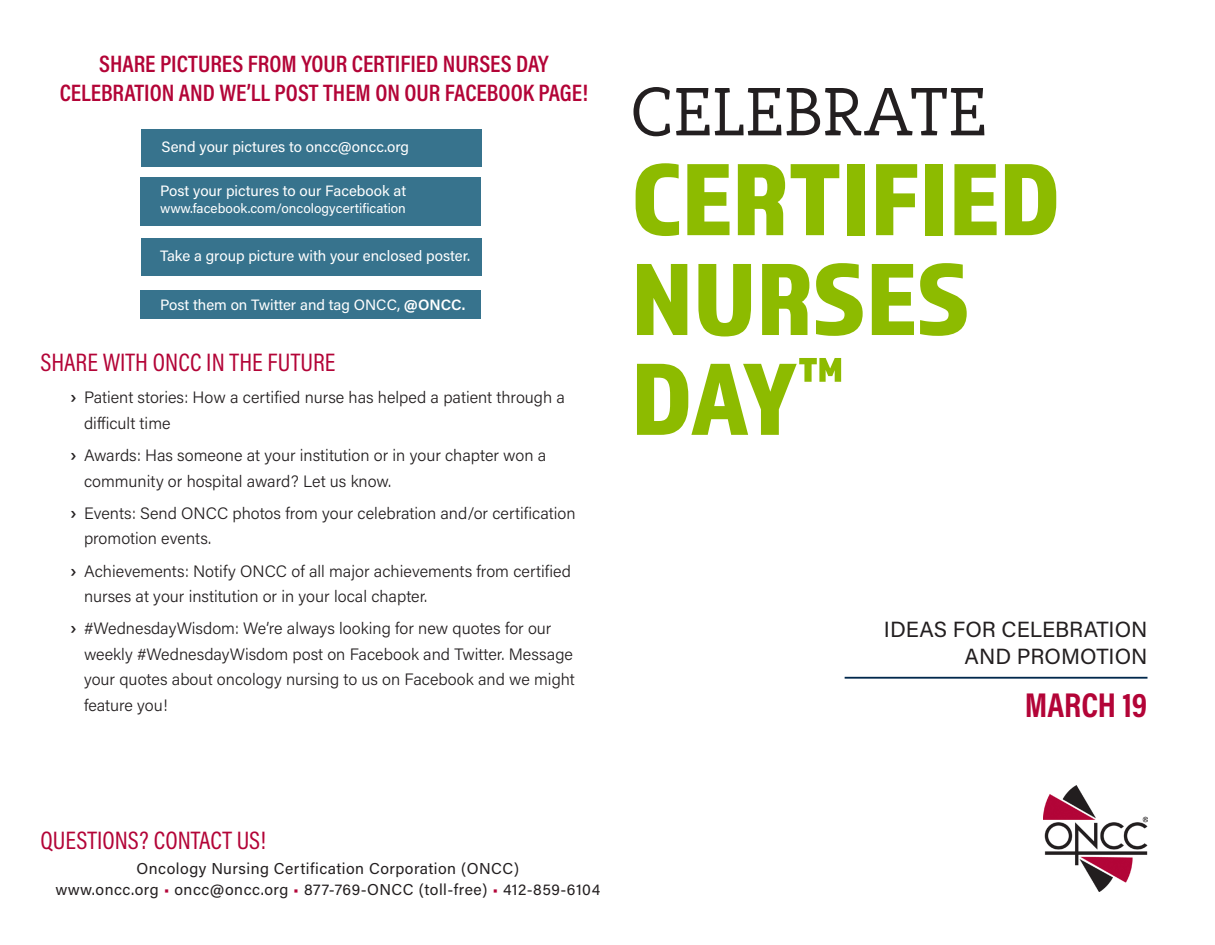
<style>
.page{position:relative;width:1215px;height:945px;background:#fff}
.page>*{position:absolute;margin:0;border:0;box-sizing:border-box;transform-origin:0 0}
.t1{font:106.5px "Almaq Refined";color:#8dbb00}
.t2{font:66px "Rogliano";color:#231f20}
.t3{font:700 34.8px "Acumin Pro Cond";color:#b30437}
.t4{font:25.5px "Acumin Pro Cond";color:#b30437}
.t5{font:600 24px/28.8px "Acumin Pro Cond";color:#b30437;text-align:center}
.t6{font:21.9px "Acumin Pro";color:#231f20}
.t7{font:300 16.5px/25.5px "Acumin Pro";color:#231f20}
.t8{font:15.75px "Acumin Pro";letter-spacing:.03em;color:#231f20}
.t9{font:15px "Acumin Pro";color:#fff}
.t10{font:13.5px "Acumin Pro";color:#fff}
.s1{font-weight:600}
.s2{font-family:"Museo Sans 700";font-weight:400}
.s3{color:#b30437}
</style>
<div class="page">
<hr style="left:845px;top:677px;width:303px;height:2px;background:#00284c">
<div style="left:141px;top:129px;width:340px;height:37px;background:#37738d"></div>
<div style="left:141px;top:178px;width:340px;height:48px;background:#37738d"></div>
<div style="left:141px;top:291px;width:340px;height:28px;background:#37738d"></div>
<img style="left:1044px;top:786px;width:104px;height:105px">
<div style="left:141px;top:238px;width:340px;height:37px;background:#37738d"></div>
<p class="t5" style="left:60px;top:49px;width:530px">SHARE PICTURES FROM YOUR CERTIFIED NURSES DAY<br>CELEBRATION AND WE’LL POST THEM ON OUR FACEBOOK PAGE!</p>
<p class="t9" style="left:162px;top:136px;width:249px">Send your pictures to oncc@oncc.org</p>
<p class="t9" style="left:160px;top:181px;width:248px">Post your pictures to our Facebook at</p>
<p class="t10" style="left:160px;top:199px;width:247px">www.facebook.com/oncologycertification</p>
<p class="t9" style="left:160px;top:245px;width:312px">Take a group picture with your enclosed poster.</p>
<p class="t9" style="left:160px;top:294px;width:307px">Post them on Twitter and tag ONCC, <span class="s1">@ONCC.</span></p>
<p class="t4" style="left:40px;top:346px;width:296px">SHARE WITH ONCC IN THE FUTURE</p>
<p class="t7" style="left:84px;top:384px;width:483px;text-indent:-14px"><span class="s2">›</span> Patient stories: How a certified nurse has helped a patient through a difficult time</p>
<p class="t7" style="left:84px;top:442px;width:464px;text-indent:-14px"><span class="s2">›</span> Awards: Has someone at your institution or in your chapter won a community or hospital award? Let us know.</p>
<p class="t7" style="left:84px;top:500px;width:493px;text-indent:-14px"><span class="s2">›</span> Events: Send ONCC photos from your celebration and/or certification promotion events.</p>
<p class="t7" style="left:84px;top:557px;width:488px;text-indent:-14px"><span class="s2">›</span> Achievements: Notify ONCC of all major achievements from certified nurses at your institution or in your local chapter.</p>
<p class="t7" style="left:84px;top:615px;width:492px;text-indent:-14px"><span class="s2">›</span> #WednesdayWisdom: We’re always looking for new quotes for our weekly #WednesdayWisdom post on Facebook and Twitter. Message your quotes about oncology nursing to us on Facebook and we might feature you!</p>
<p class="t2" style="left:631px;top:69px;width:357px">CELEBRATE</p>
<p class="t1" style="left:631px;top:135px;width:430px">CERTIFIED</p>
<p class="t1" style="left:631px;top:235px;width:340px">NURSES</p>
<p class="t1" style="left:631px;top:335px;width:215px">DAY<sup>™</sup></p>
<p class="t6" style="left:884px;top:614px;width:265px">IDEAS FOR CELEBRATION</p>
<p class="t6" style="left:965px;top:641px;width:184px">AND PROMOTION</p>
<p class="t3" style="left:1025px;top:682px;width:124px">MARCH 19</p>
<p class="t4" style="left:40px;top:824px;width:227px">QUESTIONS? CONTACT US!</p>
<p class="t8" style="left:137px;top:857px;width:384px">Oncology Nursing Certification Corporation (ONCC)</p>
<p class="t8" style="left:55px;top:878px;width:546px">www.oncc.org <span class="s3">•</span> oncc@oncc.org <span class="s3">•</span> 877-769-ONCC (toll-free) <span class="s3">•</span> 412-859-6104</p>
</div>
